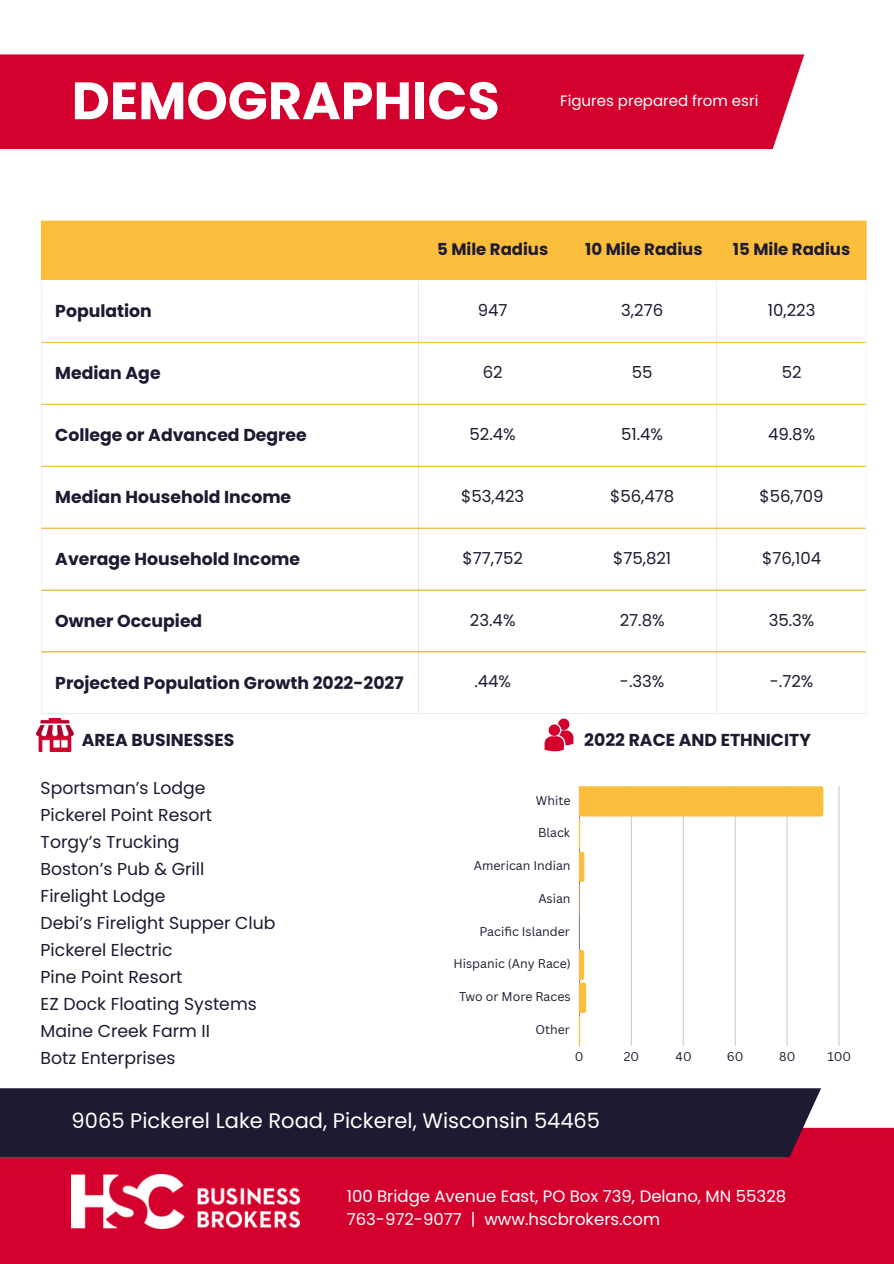
<style>
.page{position:relative;width:894px;height:1264px;background:#fff}
.page>*{position:absolute;margin:0;border:0;box-sizing:border-box;transform-origin:0 0}
.t1{font:700 52.5px "Poppins";color:#fff}
.t2{font:21px "Poppins";color:#fff}
.t3{font:17.25px/27px "Poppins";color:#1d1a31}
.t4{font:700 17.25px "Poppins";color:#1d1a31}
.t5{font:16.5px "Poppins";color:#1d1a31}
.t6{font:16.5px/22.8px "Poppins";color:#fff}
.t7{font:700 16.5px "Poppins";color:#1d1a31}
.t8{font:15px "Poppins";color:#fff}
.t9{font:12.3px "Canva Sans";color:#1d1a31}
</style>
<div class="page">
<div style="left:0;top:54px;width:804px;height:95px;background:#d3002e"></div>
<div style="left:0;top:1127px;width:893px;height:136px;background:#d3002e"></div>
<div style="left:0;top:1088px;width:820px;height:69px;background:#1d1a31"></div>
<img style="left:72px;top:1174px;width:227px;height:54px">
<div style="left:41px;top:221px;width:825px;height:59px;background:#fabe3c"></div>
<hr style="left:42px;top:342px;width:823px;height:1px;background:#fabe3c">
<hr style="left:42px;top:404px;width:823px;height:1px;background:#fabe3c">
<hr style="left:42px;top:465px;width:823px;height:2px;background:#fabe3c">
<hr style="left:42px;top:527px;width:823px;height:1px;background:#fabe3c">
<hr style="left:42px;top:589px;width:823px;height:1px;background:#fabe3c">
<hr style="left:42px;top:651px;width:823px;height:1px;background:#fabe3c">
<img style="left:36px;top:718px;width:37px;height:33px">
<hr style="left:579px;top:786px;width:1px;height:259px;background:#83828e">
<hr style="left:631px;top:786px;width:1px;height:259px;background:#d0cfd4">
<hr style="left:682px;top:786px;width:1px;height:259px;background:#f0f0f2">
<hr style="left:734px;top:786px;width:1px;height:259px;background:#ebebed">
<hr style="left:786px;top:786px;width:1px;height:259px;background:#e7e6e9">
<hr style="left:838px;top:786px;width:1px;height:259px;background:#e1e1e4">
<svg style="left:579px;top:786px;width:244px;height:128px"></svg>
<svg style="left:579px;top:950px;width:7px;height:95px"></svg>
<svg style="left:544px;top:718px;width:29px;height:33px"></svg>
<p class="t1" style="left:72px;top:64px;width:429px">DEMOGRAPHICS</p>
<p class="t8" style="left:560px;top:90px;width:199px">Figures prepared from esri</p>
<p class="t7" style="left:437px;top:237px;width:113px">5 Mile Radius</p>
<p class="t7" style="left:585px;top:237px;width:119px">10 Mile Radius</p>
<p class="t7" style="left:732px;top:237px;width:119px">15 Mile Radius</p>
<p class="t4" style="left:55px;top:299px;width:98px">Population</p>
<p class="t5" style="left:477px;top:299px;width:31px">947</p>
<p class="t5" style="left:621px;top:299px;width:43px">3,276</p>
<p class="t5" style="left:767px;top:299px;width:49px">10,223</p>
<p class="t4" style="left:55px;top:361px;width:107px">Median Age</p>
<p class="t5" style="left:482px;top:360px;width:21px">62</p>
<p class="t5" style="left:631px;top:360px;width:22px">55</p>
<p class="t5" style="left:781px;top:360px;width:21px">52</p>
<p class="t4" style="left:55px;top:423px;width:253px">College or Advanced Degree</p>
<p class="t5" style="left:469px;top:422px;width:48px">52.4%</p>
<p class="t5" style="left:621px;top:422px;width:43px">51.4%</p>
<p class="t5" style="left:767px;top:422px;width:49px">49.8%</p>
<p class="t4" style="left:55px;top:484px;width:237px">Median Household Income</p>
<p class="t5" style="left:461px;top:484px;width:65px">$53,423</p>
<p class="t5" style="left:610px;top:484px;width:66px">$56,478</p>
<p class="t5" style="left:759px;top:484px;width:66px">$56,709</p>
<p class="t4" style="left:55px;top:546px;width:246px">Average Household Income</p>
<p class="t5" style="left:462px;top:546px;width:62px">$77,752</p>
<p class="t5" style="left:613px;top:546px;width:60px">$75,821</p>
<p class="t5" style="left:761px;top:546px;width:61px">$76,104</p>
<p class="t4" style="left:55px;top:608px;width:148px">Owner Occupied</p>
<p class="t5" style="left:470px;top:608px;width:47px">23.4%</p>
<p class="t5" style="left:619px;top:608px;width:46px">27.8%</p>
<p class="t5" style="left:768px;top:608px;width:47px">35.3%</p>
<p class="t4" style="left:55px;top:670px;width:350px">Projected Population Growth 2022-2027</p>
<p class="t5" style="left:474px;top:670px;width:38px">.44%</p>
<p class="t5" style="left:619px;top:670px;width:46px">-.33%</p>
<p class="t5" style="left:769px;top:670px;width:45px">-.72%</p>
<p class="t4" style="left:584px;top:728px;width:228px">2022 RACE AND ETHNICITY</p>
<h4 class="t4" style="left:82px;top:728px;width:154px">AREA BUSINESSES</h4>
<p class="t3" style="left:41px;top:774px;width:236px">Sportsman’s Lodge<br>Pickerel Point Resort<br>Torgy’s Trucking<br>Boston’s Pub &amp; Grill<br>Firelight Lodge<br>Debi’s Firelight Supper Club<br>Pickerel Electric<br>Pine Point Resort<br>EZ Dock Floating Systems<br>Maine Creek Farm II</p>
<h2 class="t3" style="left:41px;top:1044px;width:136px">Botz Enterprises</h2>
<p class="t9" style="left:574px;top:1048px;width:10px">0</p>
<p class="t9" style="left:623px;top:1048px;width:17px">20</p>
<p class="t9" style="left:675px;top:1048px;width:18px">40</p>
<p class="t9" style="left:726px;top:1048px;width:18px">60</p>
<p class="t9" style="left:779px;top:1048px;width:18px">80</p>
<p class="t9" style="left:827px;top:1048px;width:25px">100</p>
<p class="t9" style="left:535px;top:791px;width:36px">White</p>
<p class="t9" style="left:538px;top:824px;width:33px">Black</p>
<p class="t9" style="left:474px;top:857px;width:98px">American Indian</p>
<p class="t9" style="left:538px;top:889px;width:34px">Asian</p>
<p class="t9" style="left:479px;top:922px;width:92px">Pacific Islander</p>
<p class="t9" style="left:453px;top:955px;width:119px">Hispanic (Any Race)</p>
<p class="t9" style="left:459px;top:987px;width:113px">Two or More Races</p>
<p class="t9" style="left:535px;top:1020px;width:36px">Other</p>
<p class="t2" style="left:72px;top:1105px;width:530px">9065 Pickerel Lake Road, Pickerel, Wisconsin 54465</p>
<h3 class="t6" style="left:346px;top:1184px;width:441px">100 Bridge Avenue East, PO Box 739, Delano, MN 55328<br>763-972-9077 | www.hscbrokers.com</h3>
</div>
